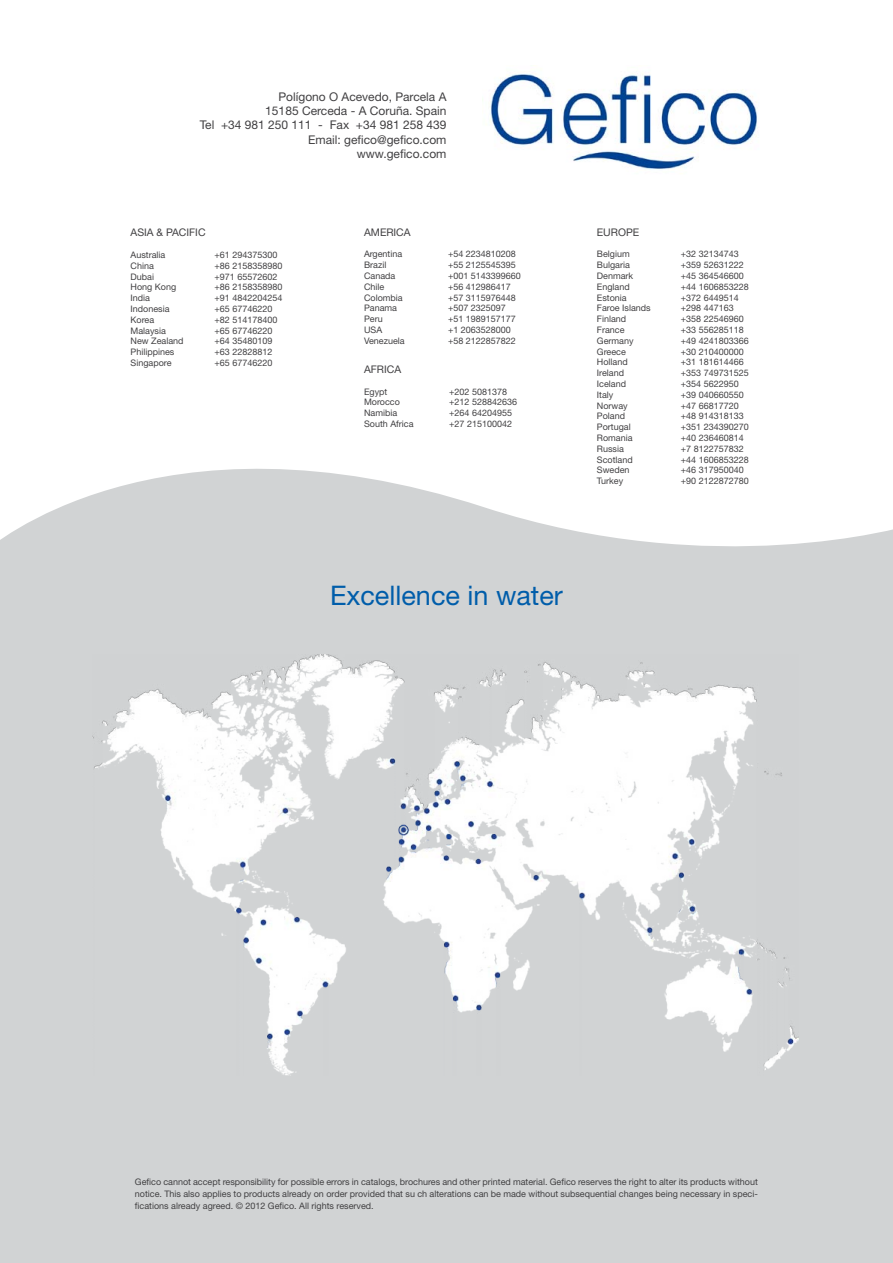
<style>
.page{position:relative;width:893px;height:1263px;background:#fff}
.page>*{position:absolute;margin:0;border:0;box-sizing:border-box;transform-origin:0 0}
.t1{font:27px "Helvetica Neue";color:#005daa}
.t2{font:12px/14.4px "Helvetica Neue";color:#414042;text-align:right}
.t3{font:10.5px "Helvetica Neue";color:#414042}
.t4{font:9px/10.8px "Helvetica Neue";color:#414042}
</style>
<div class="page">
<div style="left:0;top:582px;width:893px;height:681px;background:#d1d3d4"></div>
<svg style="left:0;top:468px;width:893px;height:114px;fill:#d1d3d4"></svg>
<img style="left:482px;top:74px;width:276px;height:96px">
<img style="left:92px;top:654px;width:707px;height:422px">
<h2 class="t2" style="left:200px;top:89px;width:248px">Polígono O Acevedo, Parcela A<br>15185 Cerceda - A Coruña. Spain<br>Tel +34 981 250 111 - Fax +34 981 258 439<br>Email: gefico@gefico.com<br>www.gefico.com</h2>
<p class="t3" style="left:131px;top:226px;width:77px">ASIA &amp; PACIFIC</p>
<p class="t4" style="left:131px;top:249px;width:54px">Australia<br>China<br>Dubai<br>Hong Kong<br>India<br>Indonesia<br>Korea<br>Malaysia<br>New Zealand<br>Philippines<br>Singapore</p>
<p class="t4" style="left:215px;top:249px;width:69px">+61 294375300 +86 2158358980 +971 65572602 +86 2158358980 +91 4842204254 +65 67746220 +82 514178400 +65 67746220 +64 35480109 +63 22828812 +65 67746220</p>
<p class="t3" style="left:364px;top:226px;width:48px">AMERICA</p>
<p class="t4" style="left:364px;top:249px;width:42px">Argentina<br>Brazil<br>Canada<br>Chile<br>Colombia<br>Panama<br>Peru<br>USA<br>Venezuela</p>
<p class="t4" style="left:448px;top:249px;width:74px">+54 2234810208 +55 2125545395 +001 5143399660 +56 412986417 +57 3115976448 +507 2325097 +51 1989157177 +1 2063528000 +58 2122857822</p>
<p class="t3" style="left:364px;top:363px;width:39px">AFRICA</p>
<p class="t4" style="left:364px;top:386px;width:51px">Egypt<br>Morocco<br>Namibia<br>South Africa</p>
<p class="t4" style="left:449px;top:386px;width:69px">+202 5081378 +212 528842636 +264 64204955 +27 215100042</p>
<p class="t3" style="left:597px;top:226px;width:44px">EUROPE</p>
<p class="t4" style="left:597px;top:249px;width:55px">Belgium<br>Bulgaria<br>Denmark<br>England<br>Estonia<br>Faroe Islands<br>Finland<br>France<br>Germany<br>Greece<br>Holland<br>Ireland<br>Iceland<br>Italy<br>Norway<br>Poland<br>Portugal<br>Romania<br>Russia<br>Scotland<br>Sweden<br>Turkey</p>
<p class="t4" style="left:681px;top:249px;width:69px">+32 32134743 +359 52631222 +45 364546600 +44 1606853228 +372 6449514 +298 447163 +358 22546960 +33 556285118 +49 4241803366 +30 210400000 +31 181614466 +353 749731525 +354 5622950 +39 040660550 +47 66817720 +48 914318133 +351 234390270 +40 236460814 +7 8122757832 +44 1606853228 +46 317950040 +90 2122872780</p>
<h1 class="t1" style="left:330px;top:580px;width:234px">Excellence in water</h1>
<p class="t4" style="left:135px;top:1176px;width:624px;line-height:12px;text-align:justify">Gefico cannot accept responsibility for possible errors in catalogs, brochures and other printed material. Gefico reserves the right to alter its products without notice. This also applies to products already on order provided that su ch alterations can be made without subsequential changes being necessary in speci&shy;fications already agreed. © 2012 Gefico. All rights reserved.</p>
</div>
